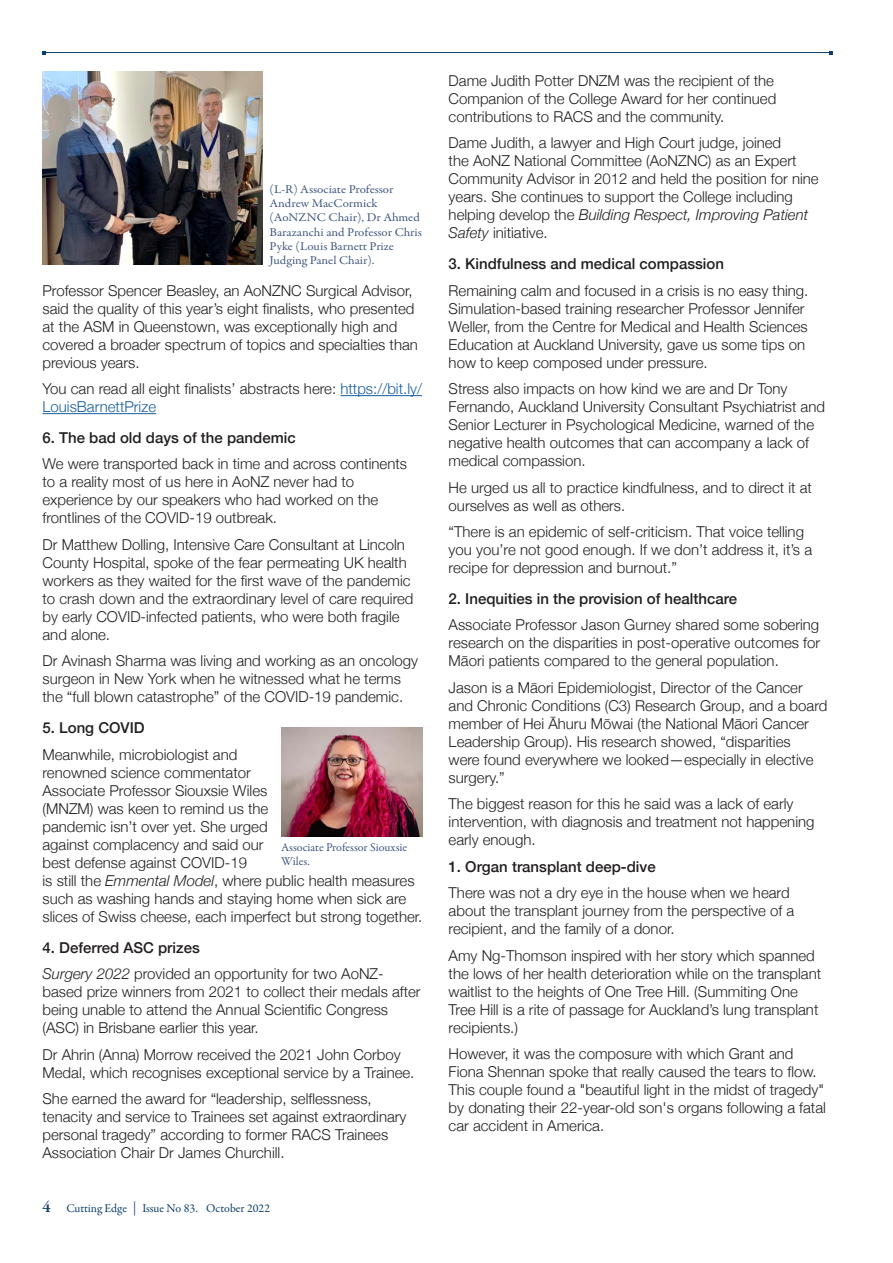
<style>
.page{position:relative;width:893px;height:1263px;background:#fff}
.page>*{position:absolute;margin:0;border:0;box-sizing:border-box;transform-origin:0 0}
.Text_Body{font:300 15px/18px "Helvetica Neue";color:#231f20}
.Text_Body-2{font:500 15px "Helvetica Neue";color:#231f20}
.t1{font:12px/14.2px "Garamond Premr Pro";color:#3f5780;scale:1.08 1}
.t2{font:12px "Garamond Premr Pro";letter-spacing:-.005em;color:#0c3f6c}
.t3{font:12px/14.2px "Garamond Premr Pro";color:#3f5780}
.s1{color:#175d9e}
.s2{font-style:italic}
.s3{font-weight:600;font-size:16.5px}
.s4{font-size:14.4px}
</style>
<div class="page">
<hr style="left:340px;top:395px;width:82px;height:1px;background:#175d9e">
<hr style="left:43px;top:413px;width:113px;height:1px;background:#175d9e">
<hr style="left:44px;top:52px;width:786px;height:1px;background:#0c3f6c">
<img style="left:43px;top:71px;width:220px;height:193px">
<img style="left:281px;top:727px;width:142px;height:109px">
<p class="t1" style="left:270px;top:182px;width:143px">(L-R) Associate Professor<br>Andrew MacCormick (AoNZNC Chair), Dr Ahmed<br>Barazanchi and Professor Chris<br>Pyke (Louis Barnett Prize<br>Judging Panel Chair).</p>
<p class="Text_Body" style="left:43px;top:280px;width:377px">Professor Spencer Beasley, an AoNZNC Surgical Advisor, said the quality of this year’s eight finalists, who presented at the ASM in Queenstown, was exceptionally high and covered a broader spectrum of topics and specialties than previous years.</p>
<p class="Text_Body" style="left:43px;top:379px;width:381px">You can read all eight finalists’ abstracts here: <span class="s1">https://bit.ly/<br>LouisBarnettPrize</span></p>
<p class="Text_Body-2" style="left:43px;top:425px;width:255px">6. The bad old days of the pandemic</p>
<p class="Text_Body" style="left:43px;top:454px;width:366px">We were transported back in time and across continents to a reality most of us here in AoNZ never had to experience by our speakers who had worked on the frontlines of the COVID-19 outbreak.</p>
<p class="Text_Body" style="left:43px;top:534px;width:372px">Dr Matthew Dolling, Intensive Care Consultant at Lincoln County Hospital, spoke of the fear permeating UK health workers as they waited for the first wave of the pandemic to crash down and the extraordinary level of care required by early COVID-infected patients, who were both fragile and alone.</p>
<p class="Text_Body" style="left:43px;top:651px;width:377px">Dr Avinash Sharma was living and working as an oncology surgeon in New York when he witnessed what he terms the “full blown catastrophe” of the COVID-19 pandemic.</p>
<p class="Text_Body-2" style="left:43px;top:716px;width:104px">5. Long COVID</p>
<p class="Text_Body" style="left:43px;top:744px;width:381px">Meanwhile, microbiologist and<br>renowned science commentator<br>Associate Professor Siouxsie Wiles<br>(MNZM) was keen to remind us the<br>pandemic isn’t over yet. She urged<br>against complacency and said our<br>best defense against COVID-19<br>is still the <span class="s2">Emmental Model</span>, where public health measures such as washing hands and staying home when sick are slices of Swiss cheese, each imperfect but strong together.</p>
<p class="Text_Body-2" style="left:43px;top:935px;width:159px">4. Deferred ASC prizes</p>
<p class="Text_Body" style="left:43px;top:963px;width:380px"><span class="s2">Surgery 2022</span> provided an opportunity for two AoNZ&shy;based prize winners from 2021 to collect their medals after being unable to attend the Annual Scientific Congress (ASC) in Brisbane earlier this year.</p>
<p class="Text_Body" style="left:43px;top:1044px;width:373px">Dr Ahrin (Anna) Morrow received the 2021 John Corboy<br>Medal, which recognises exceptional service by a Trainee.</p>
<p class="Text_Body" style="left:43px;top:1088px;width:366px">She earned the award for “leadership, selflessness, tenacity and service to Trainees set against extraordinary personal tragedy” according to former RACS Trainees Association Chair Dr James Churchill.</p>
<p class="t3" style="left:281px;top:841px;width:128px">Associate Professor Siouxsie<br>Wiles.</p>
<p class="t2" style="left:43px;top:1201px;width:229px"><span class="s3">4</span> Cutting Edge <span class="s4">|</span> Issue No 83. October 2022</p>
<p class="Text_Body" style="left:449px;top:70px;width:329px">Dame Judith Potter DNZM was the recipient of the<br>Companion of the College Award for her continued contributions to RACS and the community.</p>
<p class="Text_Body" style="left:449px;top:133px;width:372px">Dame Judith, a lawyer and High Court judge, joined<br>the AoNZ National Committee (AoNZNC) as an Expert Community Advisor in 2012 and held the position for nine years. She continues to support the College including helping develop the <span class="s2">Building Respect, Improving Patient Safety</span> initiative.</p>
<p class="Text_Body-2" style="left:449px;top:252px;width:277px">3. Kindfulness and medical compassion</p>
<p class="Text_Body" style="left:449px;top:280px;width:361px">Remaining calm and focused in a crisis is no easy thing.<br>Simulation-based training researcher Professor Jennifer Weller, from the Centre for Medical and Health Sciences Education at Auckland University, gave us some tips on how to keep composed under pressure.</p>
<p class="Text_Body" style="left:449px;top:379px;width:378px">Stress also impacts on how kind we are and Dr Tony Fernando, Auckland University Consultant Psychiatrist and Senior Lecturer in Psychological Medicine, warned of the negative health outcomes that can accompany a lack of medical compassion.</p>
<p class="Text_Body" style="left:449px;top:477px;width:365px">He urged us all to practice kindfulness, and to direct it at ourselves as well as others.</p>
<p class="Text_Body" style="left:449px;top:522px;width:365px">“There is an epidemic of self-criticism. That voice telling you you’re not good enough. If we don’t address it, it’s a recipe for depression and burnout.”</p>
<p class="Text_Body-2" style="left:449px;top:586px;width:290px">2. Inequities in the provision of healthcare</p>
<p class="Text_Body" style="left:449px;top:615px;width:373px;text-align:justify">Associate Professor Jason Gurney shared some sobering research on the disparities in post-operative outcomes for Māori patients compared to the general population.</p>
<p class="Text_Body" style="left:449px;top:677px;width:380px">Jason is a Māori Epidemiologist, Director of the Cancer and Chronic Conditions (C3) Research Group, and a board member of Hei Āhuru Mōwai (the National Māori Cancer Leadership Group). His research showed, “disparities<br>were found everywhere we looked—especially in elective surgery.”</p>
<p class="Text_Body" style="left:449px;top:794px;width:367px">The biggest reason for this he said was a lack of early intervention, with diagnosis and treatment not happening early enough.</p>
<p class="Text_Body-2" style="left:449px;top:854px;width:209px">1. Organ transplant deep-dive</p>
<p class="Text_Body" style="left:449px;top:883px;width:347px">There was not a dry eye in the house when we heard about the transplant journey from the perspective of a recipient, and the family of a donor.</p>
<p class="Text_Body" style="left:449px;top:945px;width:374px">Amy Ng-Thomson inspired with her story which spanned the lows of her health deterioration while on the transplant waitlist to the heights of One Tree Hill. (Summiting One Tree Hill is a rite of passage for Auckland’s lung transplant recipients.)</p>
<p class="Text_Body" style="left:449px;top:1044px;width:379px">However, it was the composure with which Grant and Fiona Shennan spoke that really caused the tears to flow.<br>This couple found a "beautiful light in the midst of tragedy" by donating their 22-year-old son's organs following a fatal car accident in America.</p>
</div>
